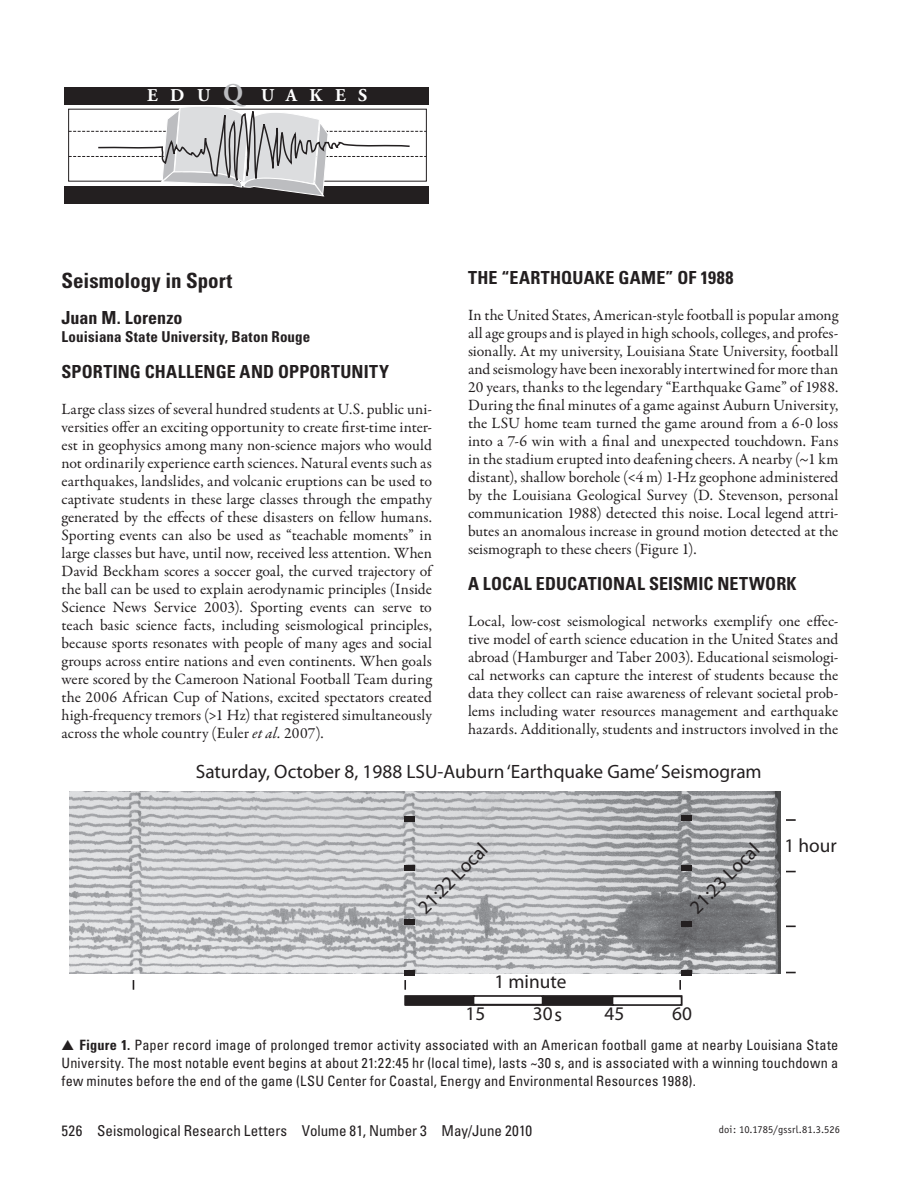
<style>
.page{position:relative;width:918px;height:1188px;background:#fff}
.page>*{position:absolute;margin:0;border:0;box-sizing:border-box;transform-origin:0 0}
.t1{font:700 condensed 21px "Univers LT Std";color:#231f20}
.t2{font:19.35px "Myriad Pro";color:#231f20}
.t3{font:700 condensed 18px "Univers LT Std";letter-spacing:.005em;color:#231f20}
.t4{font:700 18px "Adobe Garamond";letter-spacing:.7em;color:#fff}
.t5{font:15.75px/18px "Garamond Premr Pro";color:#231f20;text-align:justify}
.t6{font:condensed 15px "Univers LT Std";color:#231f20}
.t7{font:700 condensed 15px "Univers LT Std";letter-spacing:.01em;color:#231f20}
.t8{font:condensed 14.25px/18px "Univers LT Std";letter-spacing:.01em;color:#231f20;text-align:justify}
.t9{font:10.5px "Officina Sans";letter-spacing:.005em;color:#231f20}
.s1{font-size:25.5px;color:#bcbdc0}
.s2{font-style:italic}
.s3{font-weight:700}
</style>
<div class="page">
<div style="left:64px;top:87px;width:365px;height:18px;background:#231f20"></div>
<div style="left:64px;top:186px;width:365px;height:18px;background:#231f20"></div>
<svg style="left:69px;top:107px;width:357px;height:90px"></svg>
<img style="left:70px;top:792px;width:711px;height:181px">
<div style="left:404px;top:919px;width:11px;height:5px;background:#231f20"></div>
<div style="left:404px;top:970px;width:11px;height:6px;background:#231f20"></div>
<div style="left:404px;top:866px;width:11px;height:5px;background:#231f20"></div>
<div style="left:404px;top:817px;width:11px;height:5px;background:#231f20"></div>
<div style="left:681px;top:921px;width:11px;height:5px;background:#231f20"></div>
<div style="left:681px;top:970px;width:11px;height:6px;background:#231f20"></div>
<div style="left:681px;top:866px;width:11px;height:5px;background:#231f20"></div>
<div style="left:681px;top:815px;width:11px;height:6px;background:#231f20"></div>
<svg style="left:786px;top:819px;width:10px;height:2px"></svg>
<svg style="left:404px;top:980px;width:2px;height:10px"></svg>
<svg style="left:679px;top:980px;width:2px;height:10px"></svg>
<div style="left:405px;top:996px;width:139px;height:10px;border:2px solid #231f20"></div>
<div style="left:543px;top:995px;width:139px;height:10px;border:2px solid #231f20"></div>
<div style="left:544px;top:996px;width:69px;height:9px;background:#231f20"></div>
<div style="left:543px;top:996px;width:71px;height:10px;border:2px solid #231f20"></div>
<div style="left:613px;top:996px;width:69px;height:9px;background:#fff"></div>
<div style="left:612px;top:996px;width:70px;height:10px;border:2px solid #231f20"></div>
<div style="left:405px;top:996px;width:69px;height:9px;background:#231f20"></div>
<div style="left:404px;top:995px;width:71px;height:10px;border:2px solid #231f20"></div>
<div style="left:474px;top:996px;width:69px;height:9px;background:#fff"></div>
<div style="left:473px;top:995px;width:70px;height:10px;border:2px solid #231f20"></div>
<p class="t4" style="left:147px;top:86px;width:222px">EDU<span class="s1">Q</span> UAKES</p>
<h1 class="t1" style="left:62px;top:268px;width:172px">Seismology in Sport</h1>
<p class="t3" style="left:62px;top:307px;width:122px">Juan M. Lorenzo</p>
<p class="t7" style="left:62px;top:327px;width:250px">Louisiana State University, Baton Rouge</p>
<p class="t3" style="left:62px;top:361px;width:329px">SPORTING CHALLENGE AND OPPORTUNITY</p>
<p class="t5" style="left:62px;top:400px;width:372px">Large class sizes of several hundred students at U.S. public uni&shy;versities offer an exciting opportunity to create first-time inter&shy;est in geophysics among many non-science majors who would not ordinarily experience earth sciences. Natural events such as earthquakes, landslides, and volcanic eruptions can be used to captivate students in these large classes through the empathy generated by the effects of these disasters on fellow humans.<br>Sporting events can also be used as “teachable moments” in large classes but have, until now, received less attention. When David Beckham scores a soccer goal, the curved trajectory of the ball can be used to explain aerodynamic principles (Inside Science News Service 2003). Sporting events can serve to teach basic science facts, including seismological principles, because sports resonates with people of many ages and social groups across entire nations and even continents. When goals were scored by the Cameroon National Football Team during the 2006 African Cup of Nations, excited spectators created high-frequency tremors (&gt;1 Hz) that registered simultaneously across the whole country (Euler <span class="s2">et al.</span> 2007).</p>
<p class="t3" style="left:468px;top:266px;width:267px">THE “EARTHQUAKE GAME” OF 1988</p>
<p class="t5" style="left:468px;top:306px;width:372px">In the United States, American-style football is popular among all age groups and is played in high schools, colleges, and profes&shy;sionally. At my university, Louisiana State University, football and seismology have been inexorably intertwined for more than 20 years, thanks to the legendary “Earthquake Game” of 1988.<br>During the final minutes of a game against Auburn University, the LSU home team turned the game around from a 6-0 loss into a 7-6 win with a final and unexpected touchdown. Fans in the stadium erupted into deafening cheers. A nearby (~1 km distant), shallow borehole (&lt;4 m) 1-Hz geophone administered by the Louisiana Geological Survey (D. Stevenson, personal communication 1988) detected this noise. Local legend attri&shy;butes an anomalous increase in ground motion detected at the seismograph to these cheers (Figure 1).</p>
<p class="t3" style="left:468px;top:572px;width:330px">A LOCAL EDUCATIONAL SEISMIC NETWORK</p>
<p class="t5" style="left:468px;top:612px;width:372px">Local, low-cost seismological networks exemplify one effec&shy;tive model of earth science education in the United States and abroad (Hamburger and Taber 2003). Educational seismologi&shy;cal networks can capture the interest of students because the data they collect can raise awareness of relevant societal prob&shy;lems including water resources management and earthquake hazards. Additionally, students and instructors involved in the</p>
<p class="t2" style="left:196px;top:760px;width:568px">Saturday, October 8, 1988 LSU-Auburn ‘Earthquake Game’ Seismogram</p>
<p class="t2" style="left:413px;top:902px;width:91px;rotate:-45deg">21:22 Local</p>
<p class="t2" style="left:684px;top:902px;width:91px;rotate:-45deg">21:23 Local</p>
<p class="t2" style="left:494px;top:970px;width:74px">1 minute</p>
<p class="t2" style="left:466px;top:1002px;width:21px">15</p>
<p class="t2" style="left:533px;top:1002px;width:31px">30s</p>
<p class="t2" style="left:672px;top:1002px;width:21px">60</p>
<p class="t2" style="left:604px;top:1002px;width:21px">45</p>
<p class="t2" style="left:784px;top:834px;width:54px">1 hour</p>
<p class="t8" style="left:62px;top:1036px;width:778px">▲ <span class="s3">Figure 1.</span> Paper record image of prolonged tremor activity associated with an American football game at nearby Louisiana State University. The most notable event begins at about 21:22:45 hr (local time), lasts ~30 s, and is associated with a winning touchdown a few minutes before the end of the game (LSU Center for Coastal, Energy and Environmental Resources 1988).</p>
<p class="t6" style="left:62px;top:1121px;width:472px">526 Seismological Research Letters Volume 81, Number 3 May/June 2010</p>
<p class="t9" style="left:719px;top:1123px;width:123px">doi: 10.1785/gssrl.81.3.526</p>
</div>
